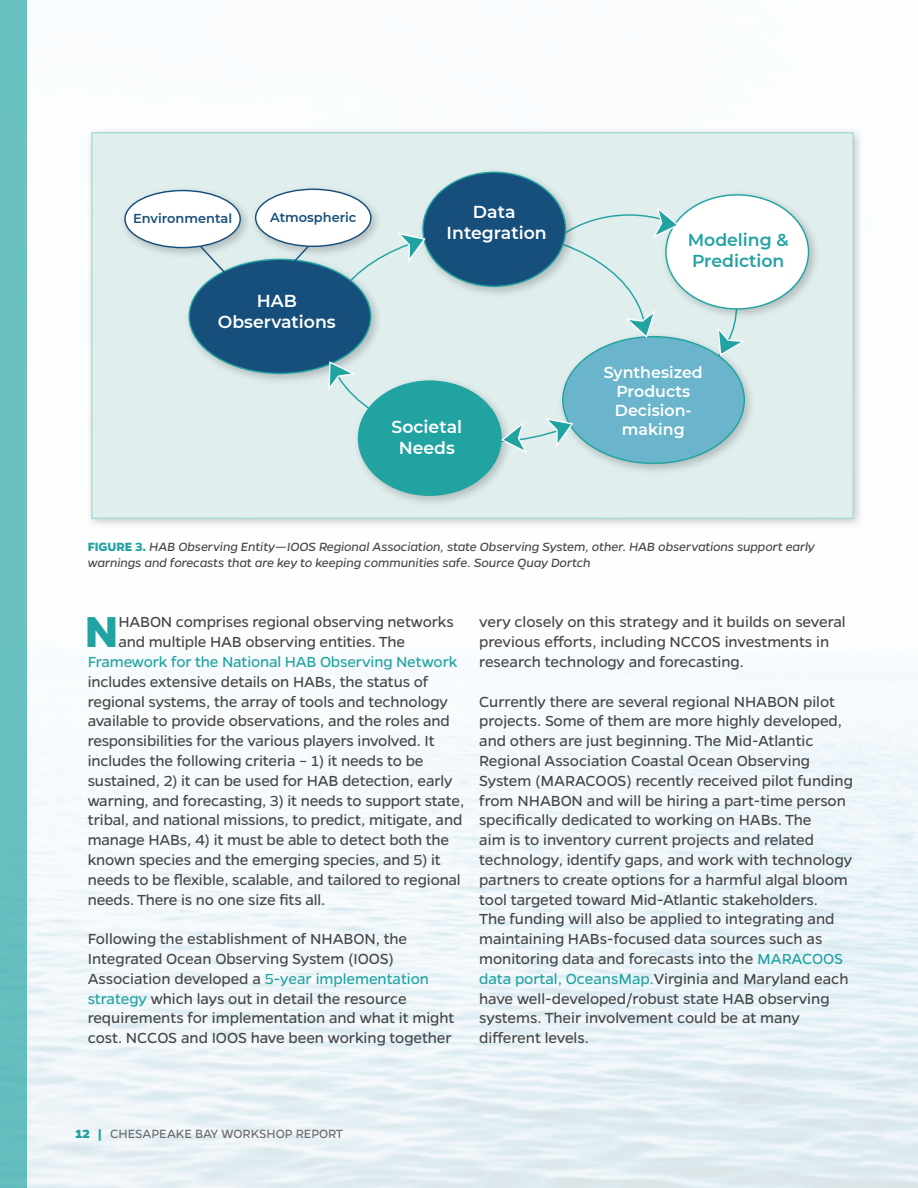
<style>
.page{position:relative;width:918px;height:1188px;background:#fff}
.page>*{position:absolute;margin:0;border:0;box-sizing:border-box;transform-origin:0 0}
.t1{font:700 48.9px "Gentona";color:#21a3a2}
.t2{font:600 17.25px/20.7px "Montserrat";color:#fff;text-align:center}
.t3{font:600 17.25px/20.7px "Montserrat";color:#21a3a2}
.t4{font:16.5px/19.8px "Gentona";letter-spacing:-.005em;color:#454647}
.t5{font:16.5px "Gentona";letter-spacing:-.01em;color:#21a3a2}
.t6{font:600 15.9px/19px "Montserrat";color:#fff;text-align:center}
.t7{font:italic 13.5px/16.2px "Gentona";letter-spacing:-.01em;color:#454647}
.t8{font:13.5px "Gentona";letter-spacing:-.005em;color:#6c6c6f}
.t9{font:600 12.9px "Montserrat";color:#164f7b}
.s1{font-weight:700;font-style:normal;color:#21a3a2}
.s2{color:#21a3a2}
.s3{font-weight:800;color:#21a3a2}
</style>
<div class="page">
<div style="left:85px;top:126px;width:779px;height:403px;background:#454647;opacity:.3"></div>
<div style="left:91px;top:132px;width:763px;height:387px;background:#e0eeee;border:2px solid #aadcd9"></div>
<div style="left:0;top:0;width:27px;height:1188px;background:#69c0c0"></div>
<div style="left:418px;top:167px;width:159px;height:131px;background:#454647;opacity:.3"></div>
<div style="left:423px;top:172px;width:143px;height:114px;background:#164f7b;border-radius:50%"></div>
<div style="left:184px;top:254px;width:198px;height:131px;background:#454647;opacity:.3"></div>
<div style="left:189px;top:259px;width:182px;height:114px;background:#164f7b;border-radius:50%"></div>
<div style="left:557px;top:331px;width:199px;height:144px;background:#454647;opacity:.3"></div>
<div style="left:563px;top:337px;width:181px;height:126px;background:#6ab5cb;border-radius:50%"></div>
<div style="left:660px;top:189px;width:160px;height:132px;background:#454647;opacity:.3"></div>
<div style="left:666px;top:195px;width:143px;height:114px;background:#fff;border-radius:50%"></div>
<div style="left:353px;top:376px;width:160px;height:131px;background:#454647;opacity:.3"></div>
<div style="left:359px;top:381px;width:142px;height:114px;background:#21a3a2;border-radius:50%"></div>
<svg style="left:193px;top:260px;width:46px;height:28px"></svg>
<div style="left:120px;top:185px;width:132px;height:75px;background:#454647;opacity:.3"></div>
<div style="left:125px;top:191px;width:115px;height:57px;background:#fff;border-radius:50%"></div>
<div style="left:124px;top:190px;width:117px;height:58px;border:1px solid #164f7b;border-radius:50%"></div>
<svg style="left:274px;top:258px;width:46px;height:8px"></svg>
<div style="left:250px;top:184px;width:132px;height:74px;background:#454647;opacity:.3"></div>
<div style="left:256px;top:189px;width:115px;height:57px;background:#fff;border-radius:50%"></div>
<div style="left:255px;top:189px;width:117px;height:58px;border:1px solid #164f7b;border-radius:50%"></div>
<svg style="left:395px;top:232px;width:32px;height:30px"></svg>
<svg style="left:328px;top:360px;width:27px;height:33px"></svg>
<svg style="left:542px;top:417px;width:32px;height:30px"></svg>
<svg style="left:500px;top:420px;width:28px;height:33px"></svg>
<svg style="left:548px;top:205px;width:197px;height:193px"></svg>
<p class="t9" style="left:133px;top:209px;width:100px">Environmental</p>
<p class="t9" style="left:270px;top:208px;width:88px">Atmospheric</p>
<p class="t2" style="left:218px;top:290px;width:119px">HAB<br>Observations</p>
<p class="t2" style="left:447px;top:201px;width:102px">Data<br>Integration</p>
<p class="t2" style="left:392px;top:416px;width:72px">Societal<br>Needs</p>
<p class="t3" style="left:688px;top:229px;width:103px">Modeling &amp;<br>Prediction</p>
<p class="t6" style="left:604px;top:362px;width:101px">Synthesized<br>Products<br>Decision&shy;making</p>
<p class="t7" style="left:88px;top:538px;width:729px"><span class="s1">FIGURE 3.</span> HAB Observing Entity—IOOS Regional Association, state Observing System, other. HAB observations support early warnings and forecasts that are key to keeping communities safe. Source Quay Dortch</p>
<h1 class="t1" style="left:85px;top:603px;width:35px">N</h1>
<p class="t4" style="left:118px;top:612px;width:337px">HABON comprises regional observing networks and multiple HAB observing entities. The</p>
<p class="t5" style="left:88px;top:652px;width:371px">Framework for the National HAB Observing Network</p>
<p class="t4" style="left:88px;top:672px;width:378px">includes extensive details on HABs, the status of regional systems, the array of tools and technology available to provide observations, and the roles and responsibilities for the various players involved. It includes the following criteria – 1) it needs to be sustained, 2) it can be used for HAB detection, early warning, and forecasting, 3) it needs to support state, tribal, and national missions, to predict, mitigate, and manage HABs, 4) it must be able to detect both the known species and the emerging species, and 5) it needs to be flexible, scalable, and tailored to regional needs. There is no one size fits all.</p>
<p class="t4" style="left:88px;top:929px;width:368px">Following the establishment of NHABON, the Integrated Ocean Observing System (IOOS)<br>Association developed a <span class="s2">5-year implementation strategy</span> which lays out in detail the resource requirements for implementation and what it might cost. NCCOS and IOOS have been working together</p>
<p class="t4" style="left:479px;top:612px;width:368px">very closely on this strategy and it builds on several previous efforts, including NCCOS investments in research technology and forecasting.</p>
<p class="t4" style="left:479px;top:691px;width:375px">Currently there are several regional NHABON pilot projects. Some of them are more highly developed, and others are just beginning. The Mid-Atlantic Regional Association Coastal Ocean Observing System (MARACOOS) recently received pilot funding from NHABON and will be hiring a part-time person specifically dedicated to working on HABs. The<br>aim is to inventory current projects and related technology, identify gaps, and work with technology partners to create options for a harmful algal bloom tool targeted toward Mid-Atlantic stakeholders.<br>The funding will also be applied to integrating and maintaining HABs-focused data sources such as monitoring data and forecasts into the <span class="s2">MARACOOS data portal, OceansMap.</span>Virginia and Maryland each have well-developed/robust state HAB observing systems. Their involvement could be at many different levels.</p>
<p class="t8" style="left:76px;top:1126px;width:269px"><span class="s3">12 |</span> CHESAPEAKE BAY WORKSHOP REPORT</p>
</div>
